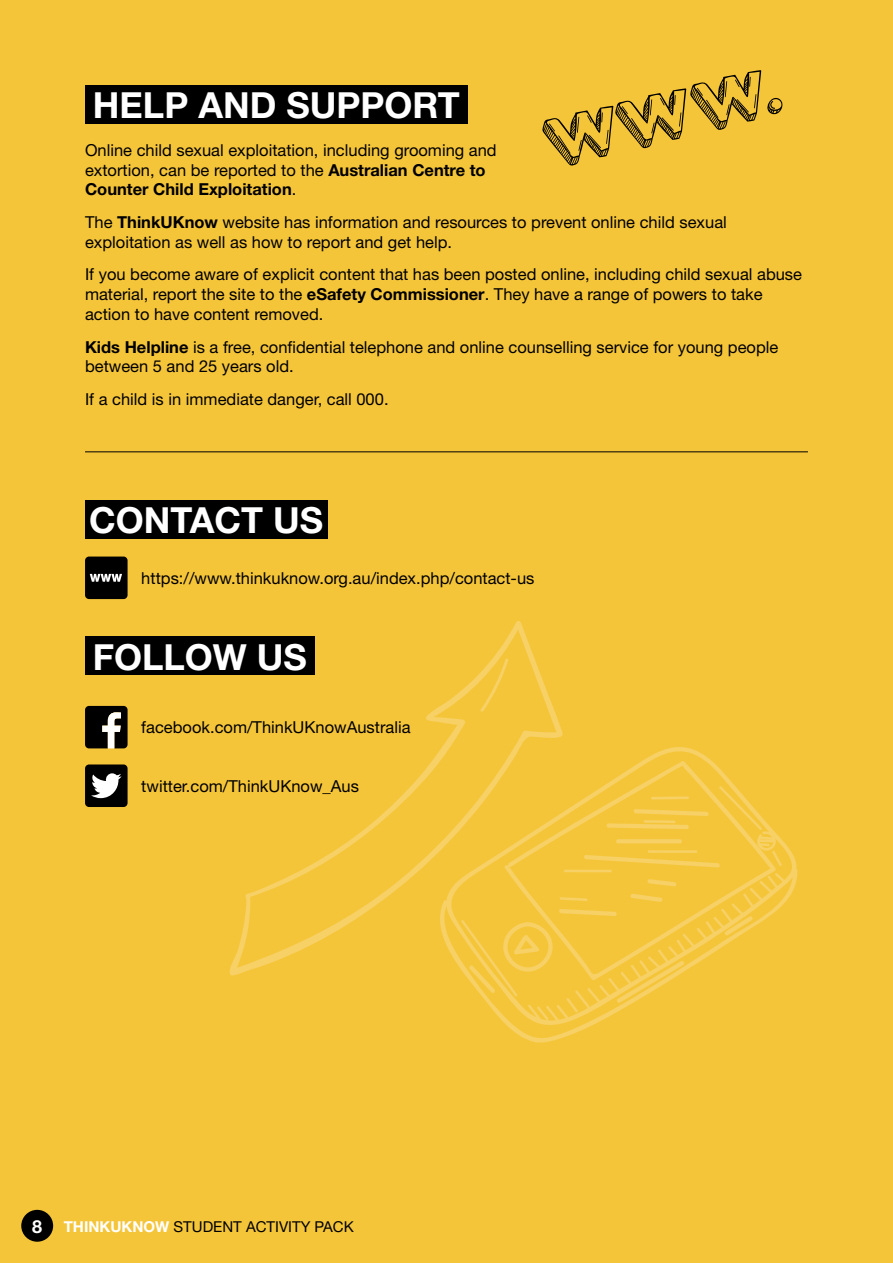
<style>
.page{position:relative;width:893px;height:1263px;background:#f5c539}
.page>*{position:absolute;margin:0;border:0;box-sizing:border-box;transform-origin:0 0}
.Heading_1{font:700 36px "Helvetica Neue";color:#fff}
.t1{font:700 18px "Helvetica Neue";color:#fff}
.Text{font:16.5px/19.8px "Helvetica Neue";color:#000}
.t2{font:15px "Helvetica Neue";color:#000}
.s1{font-weight:700}
.s2{font-weight:700;color:#fff}
</style>
<div class="page">
<div style="left:21px;top:1210px;width:32px;height:32px;background:#000;border-radius:50%"></div>
<svg style="left:542px;top:70px;width:219px;height:96px"></svg>
<svg style="left:767px;top:98px;width:16px;height:17px"></svg>
<svg style="left:226px;top:621px;width:337px;height:355px"></svg>
<svg style="left:480px;top:658px;width:29px;height:55px"></svg>
<svg style="left:428px;top:744px;width:370px;height:299px"></svg>
<svg style="left:723px;top:915px;width:31px;height:21px"></svg>
<svg style="left:718px;top:785px;width:45px;height:46px"></svg>
<svg style="left:772px;top:850px;width:10px;height:17px"></svg>
<svg style="left:559px;top:897px;width:29px;height:4px"></svg>
<svg style="left:563px;top:855px;width:158px;height:17px"></svg>
<hr style="left:647px;top:850px;width:51px;height:3px;background:#f7d066;border-radius:2px">
<hr style="left:643px;top:820px;width:33px;height:3px;background:#f7d066;border-radius:2px">
<svg style="left:651px;top:796px;width:38px;height:3px"></svg>
<svg style="left:460px;top:909px;width:225px;height:104px"></svg>
<div style="left:85px;top:85px;width:383px;height:38px;background:#000"></div>
<div style="left:85px;top:500px;width:242px;height:38px;background:#000"></div>
<svg style="left:85px;top:556px;width:43px;height:43px"></svg>
<div style="left:85px;top:637px;width:230px;height:38px;background:#000"></div>
<svg style="left:85px;top:706px;width:43px;height:42px"></svg>
<svg style="left:85px;top:764px;width:43px;height:43px"></svg>
<hr style="left:85px;top:451px;width:723px;height:1px;background:#000">
<p class="Heading_1" style="left:93px;top:83px;width:368px">HELP AND SUPPORT</p>
<p class="Text" style="left:85px;top:140px;width:413px">Online child sexual exploitation, including grooming and extortion, can be reported to the <span class="s1">Australian Centre to<br>Counter Child Exploitation</span>.</p>
<p class="Text" style="left:85px;top:212px;width:643px">The <span class="s1">ThinkUKnow</span> website has information and resources to prevent online child sexual exploitation as well as how to report and get help.</p>
<p class="Text" style="left:85px;top:264px;width:718px">If you become aware of explicit content that has been posted online, including child sexual abuse material, report the site to the <span class="s1">eSafety Commissioner</span>. They have a range of powers to take action to have content removed.</p>
<p class="Text" style="left:85px;top:337px;width:695px"><span class="s1">Kids Helpline</span> is a free, confidential telephone and online counselling service for young people between 5 and 25 years old.</p>
<p class="Text" style="left:85px;top:389px;width:305px">If a child is in immediate danger, call 000.</p>
<p class="Heading_1" style="left:89px;top:498px;width:236px">CONTACT US</p>
<p class="Text" style="left:141px;top:568px;width:395px">https://www.thinkuknow.org.au/index.php/contact-us</p>
<p class="Heading_1" style="left:93px;top:635px;width:216px">FOLLOW US</p>
<p class="Text" style="left:141px;top:717px;width:271px">facebook.com/ThinkUKnowAustralia</p>
<p class="Text" style="left:141px;top:776px;width:219px">twitter.com/ThinkUKnow_Aus</p>
<p class="t1" style="left:32px;top:1215px;width:12px">8</p>
<p class="t2" style="left:64px;top:1217px;width:291px"><span class="s2">THINKUKNOW</span> STUDENT ACTIVITY PACK</p>
</div>
